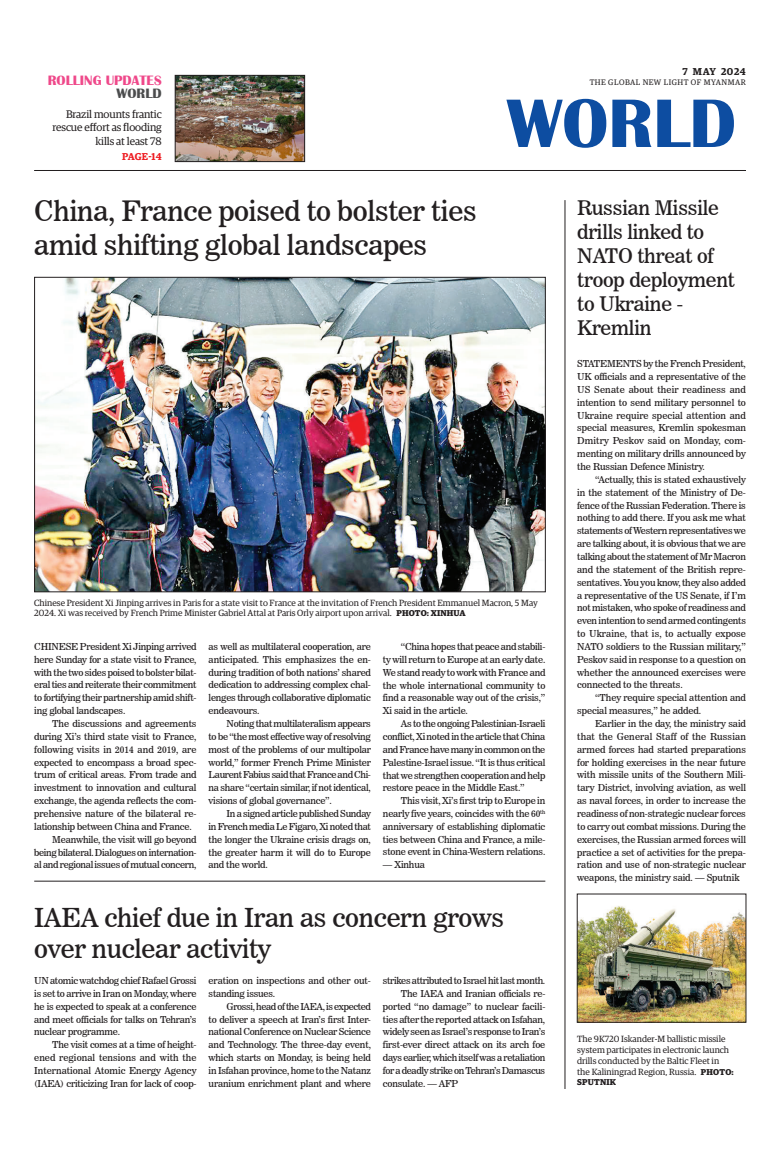
<style>
.page{position:relative;width:773px;height:1152px;background:#fff}
.page>*{position:absolute;margin:0;border:0;box-sizing:border-box;transform-origin:0 0}
.t1{font:700 71px "Britannic";color:#0d4da1}
._2_Clm_Head{font:28px/33.6px "News 706 BT Roman C";letter-spacing:-.01em;color:#231f20}
._2_Clm_Head-2{font:26px/31.2px "News 706 BT Roman C";letter-spacing:-.01em;color:#231f20}
._2_Clm_Head-3{font:20px/24px "News 706 BT Roman C";letter-spacing:-.01em;color:#231f20}
.t2{font:700 14px "Britannic";color:#ef488a}
.t3{font:700 14px "Britannic";color:#4b4c4d}
._2_Clm_Head-4{font:11px/13.2px "Guardian Egyp";letter-spacing:-.01em;color:#231f20;text-align:right}
.t4{font:600 10px "Guardian Egyp";letter-spacing:.06em;color:#231f20}
.Spill_Style{font:600 10px "Guardian Egyp";letter-spacing:-.005em;color:#ee1d23}
._2nd_Body{font:9.5px/12.9px "News 706 BT Roman C";letter-spacing:-.02em;color:#231f20;text-align:justify}
.Normal_Para{font:9.5px/12.9px "News 706 BT Roman C";letter-spacing:-.02em;color:#231f20;text-align:justify}
.t5{font:9px/10.8px "Guardian Egyp";color:#231f20}
.t6{font:700 8.5px "Guardian Egyp";letter-spacing:.02em;color:#231f20}
.t7{font:8px "Guardian Egyp";letter-spacing:.06em;color:#231f20}
.s1{font-weight:700;font-size:8.5px}
</style>
<div class="page">
<hr style="left:34px;top:170px;width:712px;height:1px;background:#231f20">
<img style="left:36px;top:279px;width:507px;height:311px">
<div style="left:34px;top:277px;width:511px;height:315px;border:1px solid #231f20"></div>
<img style="left:579px;top:906px;width:165px;height:114px">
<hr style="left:564px;top:200px;width:1px;height:889px;background:#231f20">
<hr style="left:34px;top:881px;width:511px;height:1px;background:#231f20">
<img style="left:177px;top:77px;width:126px;height:83px">
<div style="left:175px;top:75px;width:130px;height:87px;border:1px solid #231f20"></div>
<p class="t2" style="left:48px;top:72px;width:115px">ROLLING UPDATES</p>
<p class="t3" style="left:117px;top:86px;width:47px">WORLD</p>
<p class="_2_Clm_Head-4" style="left:53px;top:107px;width:111px">Brazil mounts frantic rescue effort as flooding kills at least 78</p>
<p class="Spill_Style" style="left:122px;top:149px;width:41px">PAGE-14</p>
<p class="t4" style="left:682px;top:64px;width:65px">7 MAY 2024</p>
<p class="t7" style="left:589px;top:76px;width:158px">THE GLOBAL NEW LIGHT OF MYANMAR</p>
<h1 class="t1" style="left:507px;top:83px;width:230px">WORLD</h1>
<p class="_2_Clm_Head" style="left:34px;top:194px;width:444px">China, France poised to bolster ties amid shifting global landscapes</p>
<p class="t5" style="left:34px;top:596px;width:505px">Chinese President Xi Jinping arrives in Paris for a state visit to France at the invitation of French President Emmanuel Macron, 5 May<br>2024. Xi was received by French Prime Minister Gabriel Attal at Paris Orly airport upon arrival. <span class="s1">PHOTO: XINHUA</span></p>
<p class="Normal_Para" style="left:34px;top:640px;width:164px">CHINESE President Xi Jinping arrived here Sunday for a state visit to France, with the two sides poised to bolster bilat&shy;eral ties and reiterate their commitment to fortifying their partnership amid shift&shy;ing global landscapes.</p>
<p class="_2nd_Body" style="left:34px;top:717px;width:164px;text-indent:18px">The discussions and agreements during Xi’s third state visit to France, following visits in 2014 and 2019, are expected to encompass a broad spec&shy;trum of critical areas. From trade and investment to innovation and cultural exchange, the agenda reflects the com&shy;prehensive nature of the bilateral re&shy;lationship between China and France.</p>
<p class="_2nd_Body" style="left:34px;top:833px;width:164px;text-indent:18px">Meanwhile, the visit will go beyond being bilateral. Dialogues on internation&shy;al and regional issues of mutual concern,</p>
<p class="_2nd_Body" style="left:208px;top:640px;width:164px">as well as multilateral cooperation, are anticipated. This emphasizes the en&shy;during tradition of both nations’ shared dedication to addressing complex chal&shy;lenges through collaborative diplomatic endeavours.</p>
<p class="_2nd_Body" style="left:208px;top:717px;width:164px;text-indent:18px">Noting that multilateralism appears to be “the most effective way of resolving most of the problems of our multipolar world,” former French Prime Minister Laurent Fabius said that France and Chi&shy;na share “certain similar, if not identical, visions of global governance”.</p>
<p class="_2nd_Body" style="left:208px;top:807px;width:164px;text-indent:18px">In a signed article published Sunday in French media Le Figaro, Xi noted that the longer the Ukraine crisis drags on, the greater harm it will do to Europe and the world.</p>
<p class="_2nd_Body" style="left:383px;top:640px;width:164px;text-indent:18px">“China hopes that peace and stabili&shy;ty will return to Europe at an early date.<br>We stand ready to work with France and the whole international community to find a reasonable way out of the crisis,” Xi said in the article.</p>
<p class="_2nd_Body" style="left:383px;top:717px;width:164px;text-indent:18px">As to the ongoing Palestinian-Israeli conflict, Xi noted in the article that China and France have many in common on the Palestine-Israel issue. “It is thus critical that we strengthen cooperation and help restore peace in the Middle East.”</p>
<p class="_2nd_Body" style="left:383px;top:794px;width:164px;text-indent:18px">This visit, Xi’s first trip to Europe in nearly five years, coincides with the 60<sup>th </sup>anniversary of establishing diplomatic ties between China and France, a mile&shy;stone event in China-Western relations.</p>
<p class="_2nd_Body" style="left:383px;top:858px;width:43px">— Xinhua</p>
<p class="_2_Clm_Head-2" style="left:34px;top:902px;width:471px">IAEA chief due in Iran as concern grows over nuclear activity</p>
<p class="Normal_Para" style="left:34px;top:974px;width:164px">UN atomic watchdog chief Rafael Grossi is set to arrive in Iran on Monday, where he is expected to speak at a conference and meet officials for talks on Tehran’s nuclear programme.</p>
<p class="_2nd_Body" style="left:34px;top:1038px;width:164px;text-indent:18px">The visit comes at a time of height&shy;ened regional tensions and with the International Atomic Energy Agency (IAEA) criticizing Iran for lack of coop-</p>
<p class="_2nd_Body" style="left:208px;top:974px;width:164px">eration on inspections and other out&shy;standing issues.</p>
<p class="_2nd_Body" style="left:208px;top:1000px;width:164px;text-indent:18px">Grossi, head of the IAEA, is expected to deliver a speech at Iran’s first Inter&shy;national Conference on Nuclear Science and Technology. The three-day event, which starts on Monday, is being held in Isfahan province, home to the Natanz uranium enrichment plant and where</p>
<p class="_2nd_Body" style="left:383px;top:974px;width:164px">strikes attributed to Israel hit last month.</p>
<p class="_2nd_Body" style="left:383px;top:987px;width:164px;text-indent:18px">The IAEA and Iranian officials re&shy;ported “no damage” to nuclear facili&shy;ties after the reported attack on Isfahan, widely seen as Israel’s response to Iran’s first-ever direct attack on its arch foe days earlier, which itself was a retaliation for a deadly strike on Tehran’s Damascus consulate. — AFP</p>
<p class="_2_Clm_Head-3" style="left:577px;top:196px;width:159px">Russian Missile drills linked to<br>NATO threat of troop deployment to Ukraine -<br>Kremlin</p>
<p class="Normal_Para" style="left:577px;top:357px;width:170px">STATEMENTS by the French President, UK officials and a representative of the US Senate about their readiness and intention to send military personnel to Ukraine require special attention and special measures, Kremlin spokesman Dmitry Peskov said on Monday, com&shy;menting on military drills announced by the Russian Defence Ministry.</p>
<p class="_2nd_Body" style="left:577px;top:473px;width:170px;text-indent:18px">“Actually, this is stated exhaustively in the statement of the Ministry of De&shy;fence of the Russian Federation. There is nothing to add there. If you ask me what statements of Western representatives we are talking about, it is obvious that we are talking about the statement of Mr Macron and the statement of the British repre&shy;sentatives. You you know, they also added a representative of the US Senate, if I’m not mistaken, who spoke of readiness and even intention to send armed contingents to Ukraine, that is, to actually expose NATO soldiers to the Russian military,” Peskov said in response to a question on whether the announced exercises were connected to the threats.</p>
<p class="_2nd_Body" style="left:577px;top:691px;width:170px;text-indent:18px">“They require special attention and special measures,” he added.</p>
<p class="_2nd_Body" style="left:577px;top:717px;width:170px;text-indent:18px">Earlier in the day, the ministry said that the General Staff of the Russian armed forces had started preparations for holding exercises in the near future with missile units of the Southern Mili&shy;tary District, involving aviation, as well as naval forces, in order to increase the readiness of non-strategic nuclear forces to carry out combat missions. During the exercises, the Russian armed forces will practice a set of activities for the prepa&shy;ration and use of non-strategic nuclear weapons, the ministry said. — Sputnik</p>
<p class="t5" style="left:577px;top:1033px;width:158px">The 9K720 Iskander-M ballistic missile system participates in electronic launch drills conducted by the Baltic Fleet in the Kaliningrad Region, Russia. <span class="s1">PHOTO:</span></p>
<p class="t6" style="left:577px;top:1076px;width:40px">SPUTNIK</p>
</div>
